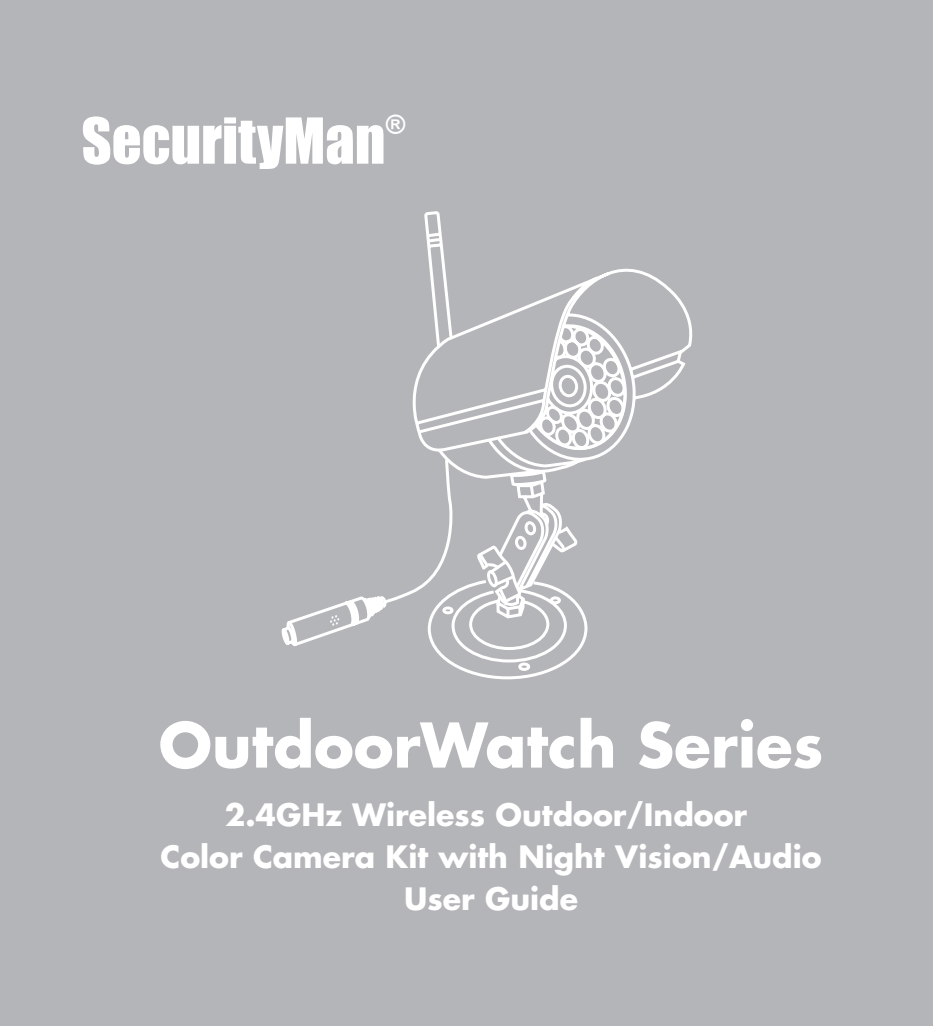
<style>
.page{position:relative;width:933px;height:1026px;background:#b3b5b8}
.page>*{position:absolute;margin:0;border:0;box-sizing:border-box;transform-origin:0 0}
.t1{font:700 60px "Futura";color:#fff}
.t2{font:58.5px "Impact";color:#fff}
.t3{font:700 30px/42px "Futura";color:#fff;text-align:center}
.t4{font:26.1px "Impact";color:#fff}
</style>
<div class="page">
<svg style="left:412px;top:269px;width:281px;height:175px"></svg>
<svg style="left:281px;top:591px;width:307px;height:89px"></svg>
<svg style="left:377px;top:583px;width:79px;height:27px"></svg>
<svg style="left:330px;top:615px;width:9px;height:11px"></svg>
<svg style="left:423px;top:211px;width:206px;height:380px"></svg>
<svg style="left:473px;top:413px;width:89px;height:194px"></svg>
<h2 class="t2" style="left:81px;top:105px;width:305px">SecurityMan</h2>
<p class="t4" style="left:385px;top:108px;width:22px">®</p>
<h1 class="t1" style="left:159px;top:718px;width:666px">OutdoorWatch Series</h1>
<p class="t3" style="left:161px;top:796px;width:663px">2.4GHz Wireless Outdoor/Indoor<br>Color Camera Kit with Night Vision/Audio<br>User Guide</p>
</div>
